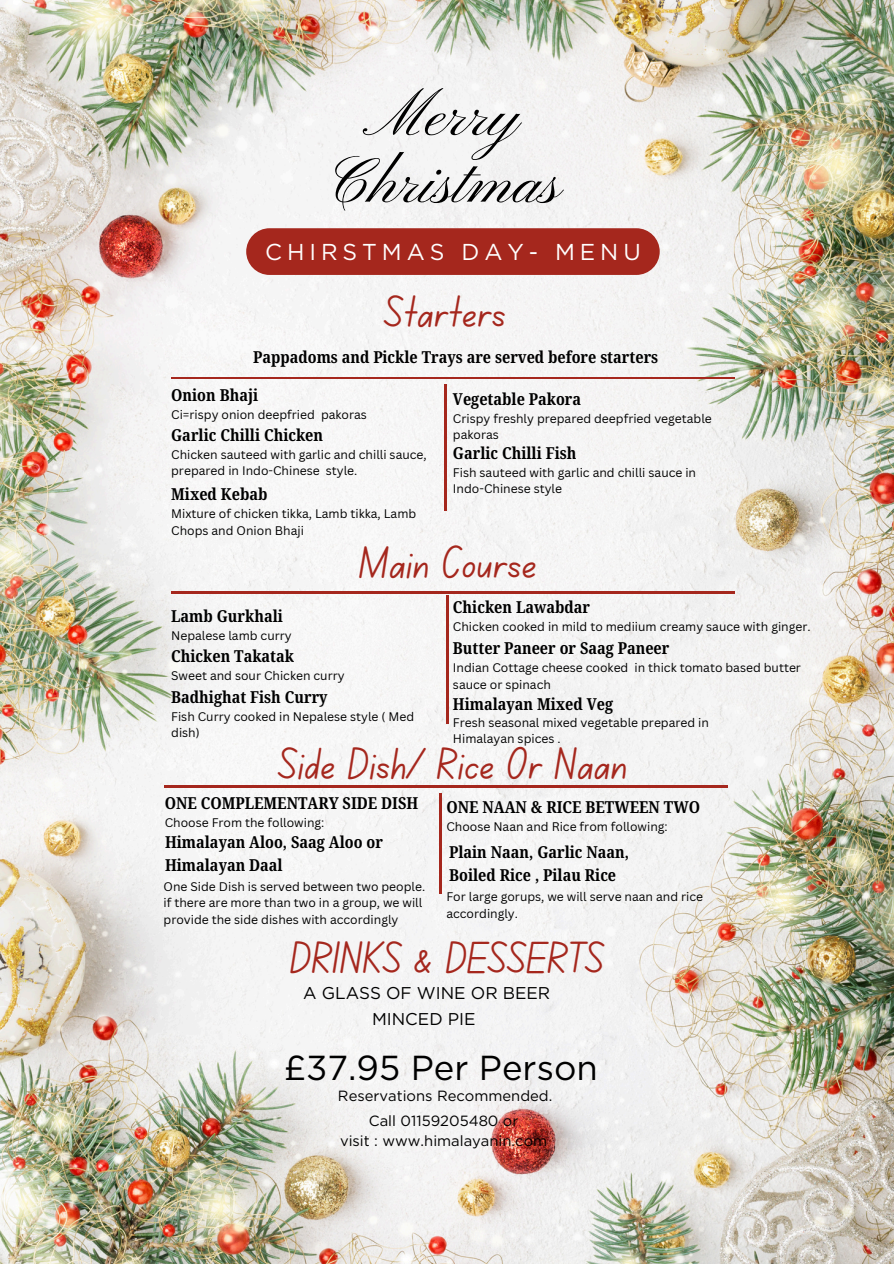
<style>
.page{position:relative;width:894px;height:1264px;background:#fff}
.page>*{position:absolute;margin:0;border:0;box-sizing:border-box;transform-origin:0 0}
.t1{font:64.65px/67.2px "Pinyon Script";color:#000;text-align:center}
.t2{font:45.45px "Canva School Font";color:#a5271d}
.t3{font:34.65px "Gotham";color:#000}
.t4{font:22.95px "Gotham";letter-spacing:.215em;color:#fff}
.t5{font:17.1px "Gotham";color:#000}
.t6{font:700 16.5px/22.5px "Noto Serif Ethiopic Condensed";color:#000}
.t7{font:14.7px "Gotham";color:#000}
.t8{font:12.15px/16.2px "Canva Sans";color:#000}
</style>
<div class="page">
<img style="left:0;top:0;width:893px;height:1263px">
<div style="left:246px;top:228px;width:413px;height:47px;background:#a5271d;border-radius:23px"></div>
<hr style="left:171px;top:377px;width:563px;height:2px;background:#a5271d">
<hr style="left:444px;top:385px;width:2px;height:126px;background:#a5271d">
<hr style="left:171px;top:591px;width:563px;height:2px;background:#a5271d">
<hr style="left:446px;top:595px;width:2px;height:128px;background:#a5271d">
<hr style="left:165px;top:785px;width:563px;height:2px;background:#a5271d">
<hr style="left:439px;top:793px;width:2px;height:100px;background:#a5271d">
<h5 class="t1" style="left:330px;top:86px;width:234px">Merry<br>Christmas</h5>
<h1 class="t4" style="left:265px;top:238px;width:377px">CHIRSTMAS DAY- MENU</h1>
<h3 class="t2" style="left:384px;top:292px;width:123px">Starters</h3>
<p class="t6" style="left:253px;top:345px;width:406px">Pappadoms and Pickle Trays are served before starters</p>
<p class="t6" style="left:171px;top:383px;width:88px">Onion Bhaji</p>
<p class="t6" style="left:171px;top:423px;width:153px">Garlic Chilli Chicken</p>
<p class="t8" style="left:171px;top:406px;width:197px">Ci=rispy onion deepfried pakoras</p>
<h3 class="t8" style="left:171px;top:446px;width:257px">Chicken sauteed with garlic and chilli sauce, prepared in Indo-Chinese style.</h3>
<p class="t8" style="left:171px;top:505px;width:246px">Mixture of chicken tikka, Lamb tikka, Lamb<br>Chops and Onion Bhaji</p>
<p class="t6" style="left:171px;top:483px;width:98px">Mixed Kebab</p>
<p class="t6" style="left:453px;top:387px;width:130px">Vegetable Pakora</p>
<p class="t6" style="left:453px;top:441px;width:125px">Garlic Chilli Fish</p>
<p class="t8" style="left:453px;top:410px;width:260px">Crispy freshly prepared deepfried vegetable pakoras</p>
<p class="t8" style="left:453px;top:464px;width:245px">Fish sauteed with garlic and chilli sauce in<br>Indo-Chinese style</p>
<p class="t2" style="left:359px;top:543px;width:179px">Main Course</p>
<p class="t6" style="left:453px;top:595px;width:139px">Chicken Lawabdar</p>
<h6 class="t6" style="left:171px;top:604px;width:113px">Lamb Gurkhali</h6>
<p class="t6" style="left:171px;top:644px;width:124px">Chicken Takatak</p>
<p class="t8" style="left:453px;top:618px;width:359px">Chicken cooked in mild to mediium creamy sauce with ginger.</p>
<p class="t8" style="left:171px;top:627px;width:122px">Nepalese lamb curry</p>
<p class="t8" style="left:171px;top:667px;width:175px">Sweet and sour Chicken curry</p>
<p class="t6" style="left:453px;top:636px;width:218px">Butter Paneer or Saag Paneer</p>
<p class="t6" style="left:453px;top:692px;width:162px">Himalayan Mixed Veg</p>
<h3 class="t8" style="left:453px;top:659px;width:349px">Indian Cottage cheese cooked in thick tomato based butter sauce or spinach</h3>
<h6 class="t8" style="left:453px;top:714px;width:257px">Fresh seasonal mixed vegetable prepared in<br>Himalayan spices .</h6>
<p class="t6" style="left:171px;top:685px;width:158px">Badhighat Fish Curry</p>
<p class="t8" style="left:171px;top:708px;width:244px">Fish Curry cooked in Nepalese style ( Med dish)</p>
<p class="t2" style="left:278px;top:743px;width:350px">Side Dish/ Rice Or Naan</p>
<h4 class="t6" style="left:165px;top:791px;width:255px">ONE COMPLEMENTARY SIDE DISH</h4>
<p class="t6" style="left:446px;top:795px;width:255px">ONE NAAN &amp; RICE BETWEEN TWO</p>
<p class="t6" style="left:449px;top:840px;width:181px">Plain Naan, Garlic Naan,</p>
<p class="t6" style="left:449px;top:863px;width:168px">Boiled Rice , Pilau Rice</p>
<p class="t8" style="left:165px;top:814px;width:161px">Choose From the following:</p>
<p class="t8" style="left:446px;top:818px;width:223px">Choose Naan and Rice from following:</p>
<p class="t6" style="left:165px;top:830px;width:219px">Himalayan Aloo, Saag Aloo or<br>Himalayan Daal</p>
<h2 class="t8" style="left:163px;top:878px;width:263px">One Side Dish is served between two people. if there are more than two in a group, we will provide the side dishes with accordingly</h2>
<p class="t8" style="left:446px;top:888px;width:258px">For large gorups, we will serve naan and rice accordingly.</p>
<p class="t2" style="left:290px;top:937px;width:316px">DRINKS &amp; DESSERTS</p>
<p class="t5" style="left:303px;top:982px;width:248px">A GLASS OF WINE OR BEER</p>
<p class="t5" style="left:372px;top:1008px;width:105px">MINCED PIE</p>
<p class="t3" style="left:284px;top:1046px;width:315px">£37.95 Per Person</p>
<p class="t7" style="left:368px;top:1112px;width:151px">Call 01159205480 or</p>
<p class="t7" style="left:340px;top:1131px;width:209px">visit : www.himalayanin.com</p>
<p class="t7" style="left:338px;top:1087px;width:216px">Reservations Recommended.</p>
</div>
